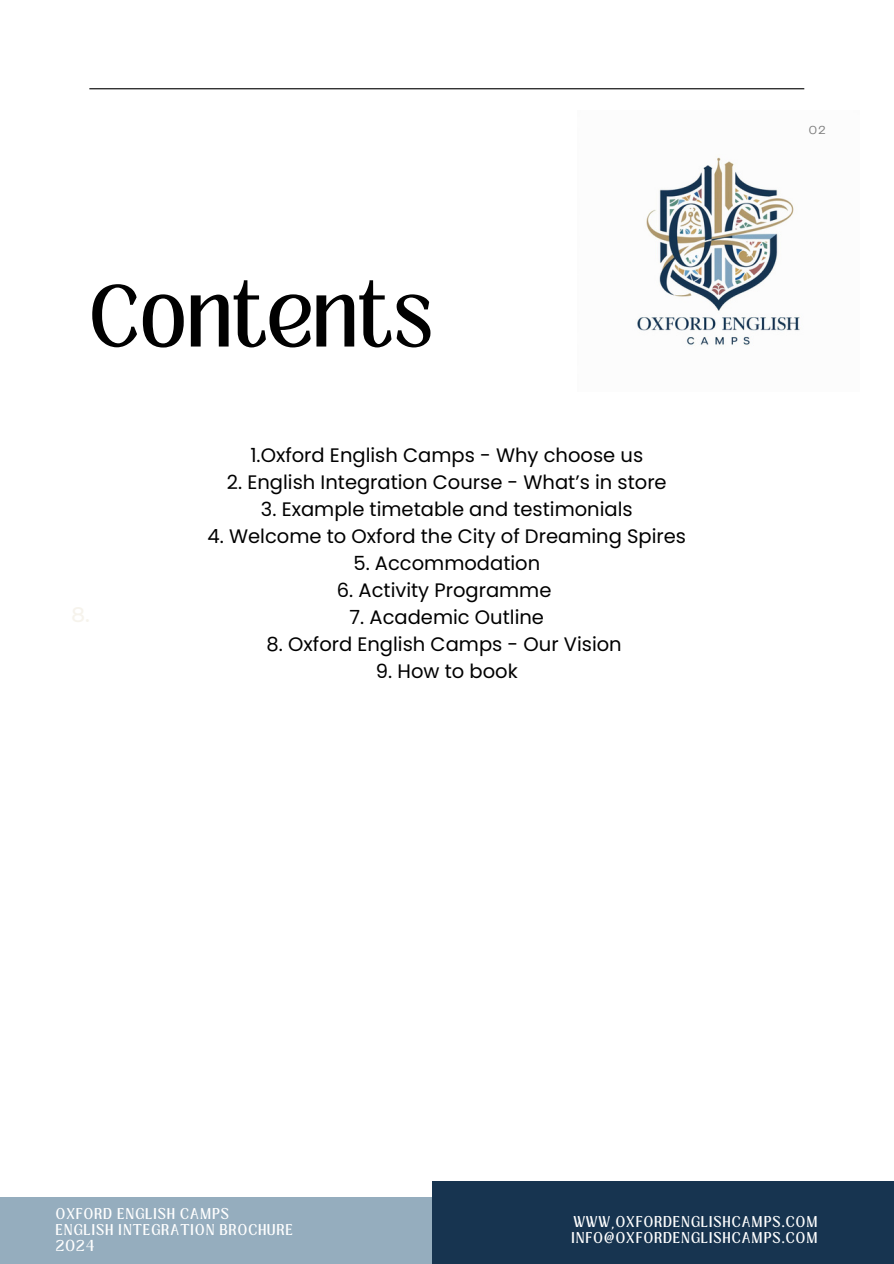
<style>
.page{position:relative;width:894px;height:1264px;background:#fff}
.page>*{position:absolute;margin:0;border:0;box-sizing:border-box;transform-origin:0 0}
.t1{font:67.5px "Loubag";letter-spacing:.02em;color:#010101}
.t2{font:19.5px "Poppins";color:#010101}
.t3{font:12px "Loubag";letter-spacing:.1em;color:#fff}
.t4{font:12px "Telegraf";color:#7f7f7f}
</style>
<div class="page">
<hr style="left:89px;top:88px;width:715px;height:1px;background:#000">
<img style="left:637px;top:157px;width:163px;height:189px">
<div style="left:0;top:1197px;width:450px;height:66px;background:#95adbe"></div>
<div style="left:432px;top:1181px;width:461px;height:82px;background:#173450"></div>
<h1 class="t1" style="left:89px;top:262px;width:344px">Contents</h1>
<h2 class="t2" style="left:250px;top:441px;width:394px">1.Oxford English Camps - Why choose us</h2>
<h2 class="t2" style="left:227px;top:468px;width:441px">2. English Integration Course - What’s in store</h2>
<h2 class="t2" style="left:261px;top:495px;width:373px">3. Example timetable and testimonials</h2>
<h2 class="t2" style="left:207px;top:522px;width:480px">4. Welcome to Oxford the City of Dreaming Spires</h2>
<h2 class="t2" style="left:353px;top:549px;width:188px">5. Accommodation</h2>
<h2 class="t2" style="left:337px;top:576px;width:216px">6. Activity Programme</h2>
<h2 class="t2" style="left:349px;top:603px;width:196px">7. Academic Outline</h2>
<h2 class="t2" style="left:266px;top:630px;width:356px">8. Oxford English Camps - Our Vision</h2>
<h2 class="t2" style="left:376px;top:657px;width:143px">9. How to book</h2>
<p class="t4" style="left:808px;top:125px;width:19px">02</p>
<p class="t3" style="left:56px;top:1204px;width:175px">OXFORD ENGLISH CAMPS</p>
<p class="t3" style="left:56px;top:1220px;width:238px">ENGLISH INTEGRATION BROCHURE</p>
<p class="t3" style="left:56px;top:1236px;width:41px">2024</p>
<p class="t3" style="left:573px;top:1212px;width:245px">WWW,OXFORDENGLISHCAMPS.COM</p>
<p class="t3" style="left:571px;top:1228px;width:247px">INFO@OXFORDENGLISHCAMPS.COM</p>
</div>
